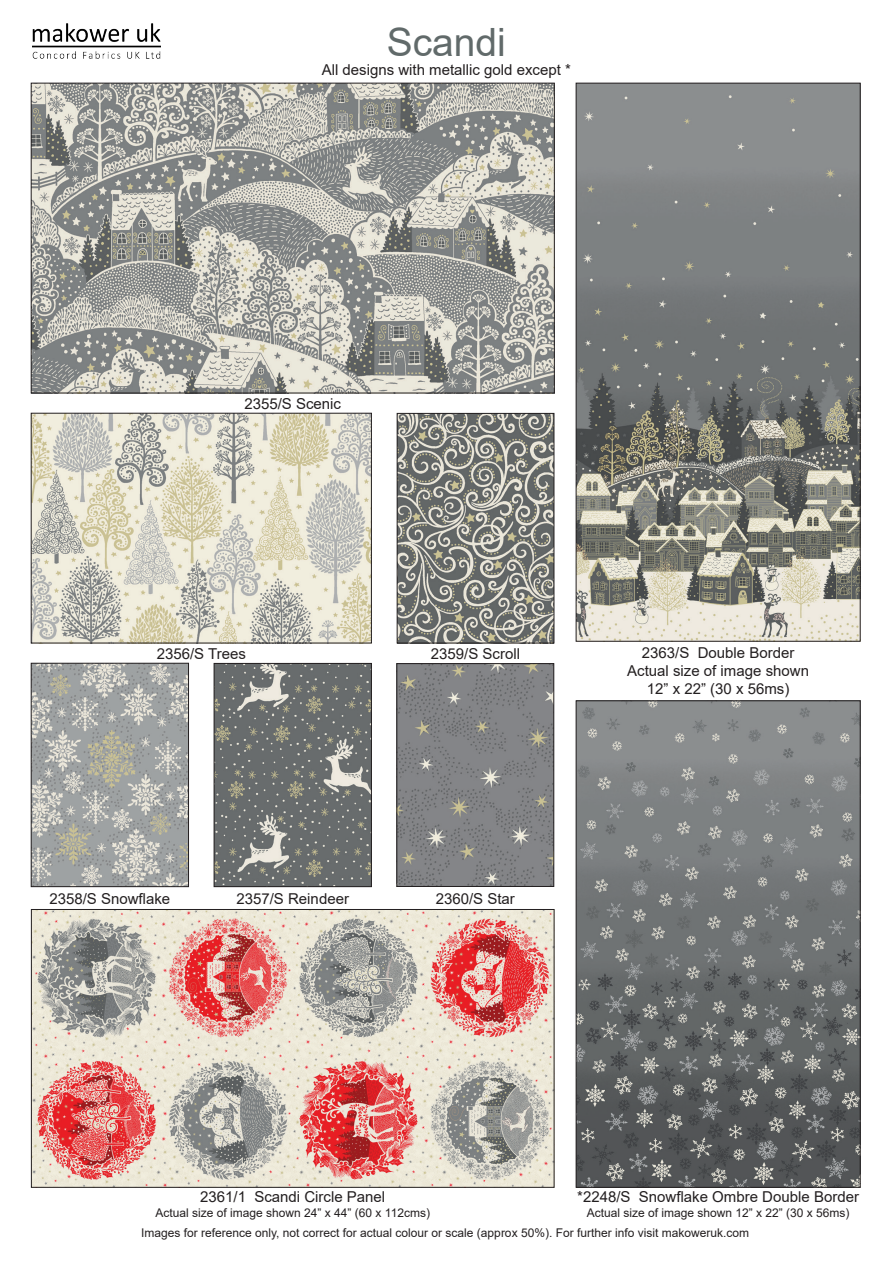
<style>
.page{position:relative;width:893px;height:1263px;background:#fff}
.page>*{position:absolute;margin:0;border:0;box-sizing:border-box;transform-origin:0 0}
.t1{font:39px "Arial";color:#616a6a}
.t2{font:15px/18px "Arial";color:#231f20;text-align:center}
.t3{font:12px "Arial";color:#231f20}
</style>
<div class="page">
<img style="left:33px;top:415px;width:337px;height:226px">
<div style="left:31px;top:413px;width:341px;height:230px;border:1px solid #231f20"></div>
<img style="left:33px;top:665px;width:154px;height:220px">
<div style="left:31px;top:663px;width:158px;height:224px;border:1px solid #231f20"></div>
<img style="left:216px;top:665px;width:154px;height:220px">
<div style="left:214px;top:663px;width:158px;height:224px;border:1px solid #231f20"></div>
<img style="left:33px;top:85px;width:519px;height:306px">
<div style="left:31px;top:83px;width:523px;height:310px;border:1px solid #231f20"></div>
<img style="left:399px;top:665px;width:153px;height:220px">
<div style="left:397px;top:663px;width:157px;height:224px;border:1px solid #231f20"></div>
<img style="left:399px;top:415px;width:153px;height:226px">
<div style="left:397px;top:413px;width:157px;height:230px;border:1px solid #231f20"></div>
<img style="left:33px;top:911px;width:519px;height:274px">
<div style="left:31px;top:909px;width:523px;height:278px;border:1px solid #231f20"></div>
<img style="left:578px;top:85px;width:280px;height:554px">
<div style="left:576px;top:83px;width:284px;height:558px;border:1px solid #231f20"></div>
<img style="left:578px;top:703px;width:280px;height:482px">
<div style="left:576px;top:701px;width:284px;height:486px;border:1px solid #231f20"></div>
<img style="left:32px;top:23px;width:129px;height:35px">
<h1 class="t1" style="left:387px;top:16px;width:121px">Scandi</h1>
<p class="t2" style="left:322px;top:60px;width:251px">All designs with metallic gold except *</p>
<p class="t2" style="left:244px;top:394px;width:98px">2355/S Scenic</p>
<p class="t2" style="left:157px;top:644px;width:91px">2356/S Trees</p>
<p class="t2" style="left:431px;top:644px;width:91px">2359/S Scroll</p>
<p class="t2" style="left:627px;top:644px;width:183px">2363/S Double Border<br>Actual size of image shown<br>12” x 22” (30 x 56ms)</p>
<p class="t2" style="left:49px;top:890px;width:122px">2358/S Snowflake</p>
<p class="t2" style="left:236px;top:890px;width:114px">2357/S Reindeer</p>
<p class="t2" style="left:436px;top:890px;width:81px">2360/S Star</p>
<p class="t2" style="left:200px;top:1188px;width:187px">2361/1 Scandi Circle Panel</p>
<p class="t3" style="left:155px;top:1204px;width:276px">Actual size of image shown 24” x 44” (60 x 112cms)</p>
<p class="t2" style="left:577px;top:1188px;width:283px">*2248/S Snowflake Ombre Double Border</p>
<p class="t3" style="left:587px;top:1204px;width:264px">Actual size of image shown 12” x 22” (30 x 56ms)</p>
<p class="t3" style="left:141px;top:1224px;width:610px">Images for reference only, not correct for actual colour or scale (approx 50%). For further info visit makoweruk.com</p>
</div>
